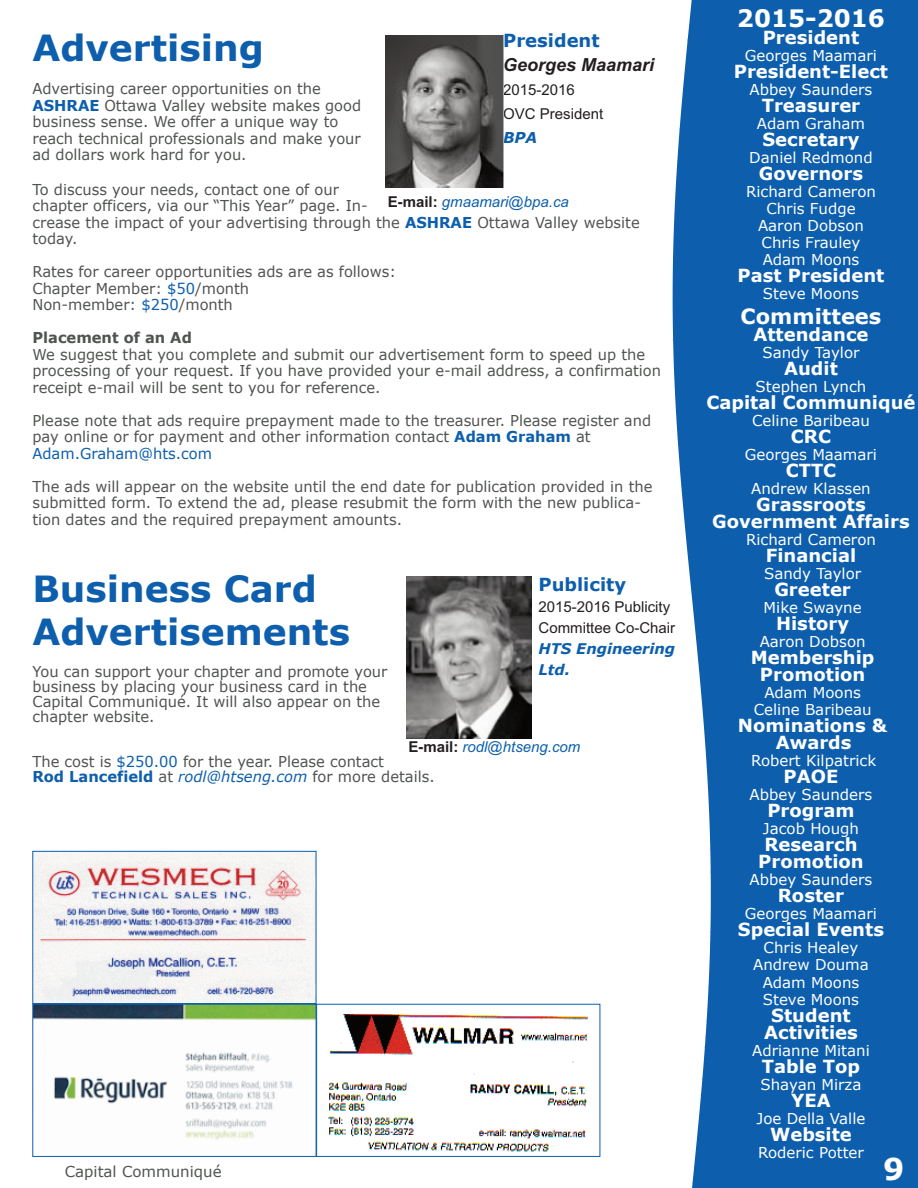
<style>
.page{position:relative;width:918px;height:1188px;background:#fff}
.page>*{position:absolute;margin:0;border:0;box-sizing:border-box;transform-origin:0 0}
.t1{font:700 36px/43.2px "Verdana";color:#0d5fad}
.t2{font:700 30px "Verdana";color:#fff}
.t3{font:700 24px "Verdana";color:#fff}
.t4{font:700 21px "Verdana";color:#fff}
.t5{font:700 18px/17px "Verdana";color:#fff;text-align:center}
.t6{font:700 18px "Verdana";color:#0d5fad}
.t7{font:italic 700 18px "Arial";color:#231f20}
.t8{font:15px/16.5px "Verdana";color:#505450}
.t9{font:15px/17.1px "Verdana";color:#fff;text-align:center}
.t10{font:15px/24px "Arial";color:#231f20}
.t11{font:italic 15px "Arial";color:#0d5fad}
.t12{font:700 15px "Verdana";color:#505450}
.t13{font:italic 700 15px "Verdana";color:#0d5fad}
.t14{font:italic 700 14.7px/21px "Verdana";color:#0d5fad}
.s1{font-weight:700;color:#0d5fad}
.s2{color:#0d5fad}
.s3{font-weight:700;font-style:normal;color:#231f20}
.s4{font-style:italic;color:#0d5fad}
</style>
<div class="page">
<svg style="left:673px;top:0;width:245px;height:1188px;background:#1f6bb3"></svg>
<img style="left:34px;top:1006px;width:280px;height:134px">
<div style="left:32px;top:1004px;width:284px;height:153px;border:1px solid #0d5fad"></div>
<img style="left:328px;top:1013px;width:260px;height:139px">
<div style="left:316px;top:1004px;width:284px;height:153px;border:1px solid #0d5fad"></div>
<img style="left:34px;top:853px;width:280px;height:149px">
<div style="left:32px;top:851px;width:284px;height:153px;border:1px solid #0d5fad"></div>
<img style="left:386px;top:35px;width:117px;height:153px">
<img style="left:406px;top:577px;width:125px;height:162px">
<h1 class="t1" style="left:32px;top:25px;width:233px">Advertising</h1>
<p class="t8" style="left:32px;top:80px;width:330px">Advertising career opportunities on the <span class="s1">ASHRAE</span> Ottawa Valley website makes good business sense. We offer a unique way to reach technical professionals and make your ad dollars work hard for you.</p>
<p class="t8" style="left:32px;top:180px;width:609px">To discuss your needs, contact one of our<br>chapter officers, via our “This Year” page. In-<br>crease the impact of your advertising through the <span class="s1">ASHRAE</span> Ottawa Valley website today.</p>
<p class="t8" style="left:32px;top:263px;width:365px">Rates for career opportunities ads are as follows:<br>Chapter Member: <span class="s2">$50</span>/month<br>Non-member: <span class="s2">$250</span>/month</p>
<p class="t12" style="left:32px;top:328px;width:161px">Placement of an Ad</p>
<p class="t8" style="left:32px;top:345px;width:630px">We suggest that you complete and submit our advertisement form to speed up the processing of your request. If you have provided your e-mail address, a confirmation receipt e-mail will be sent to you for reference.</p>
<p class="t8" style="left:32px;top:411px;width:620px">Please note that ads require prepayment made to the treasurer. Please register and pay online or for payment and other information contact <span class="s1">Adam Graham</span> at<br><span class="s2">Adam.Graham@hts.com</span></p>
<p class="t8" style="left:32px;top:477px;width:622px">The ads will appear on the website until the end date for publication provided in the submitted form. To extend the ad, please resubmit the form with the new publica&shy;tion dates and the required prepayment amounts.</p>
<p class="t6" style="left:503px;top:29px;width:98px">President</p>
<p class="t7" style="left:503px;top:55px;width:153px">Georges Maamari</p>
<p class="t10" style="left:503px;top:78px;width:102px">2015-2016<br>OVC President</p>
<p class="t13" style="left:503px;top:128px;width:36px">BPA</p>
<p class="t11" style="left:388px;top:193px;width:183px"><span class="s3">E-mail:</span> gmaamari@bpa.ca</p>
<h1 class="t1" style="left:32px;top:566px;width:319px">Business Card<br>Advertisements</h1>
<p class="t8" style="left:32px;top:663px;width:357px;line-height:15px">You can support your chapter and promote your business by placing your business card in the Capital Communiqué. It will also appear on the chapter website.</p>
<p class="t8" style="left:32px;top:753px;width:404px;line-height:15px">The cost is <span class="s2">$250.00</span> for the year. Please contact<br><span class="s1">Rod Lancefield</span> at <span class="s4">rodl@htseng.com</span> for more details.</p>
<p class="t6" style="left:539px;top:573px;width:89px">Publicity</p>
<p class="t10" style="left:539px;top:596px;width:138px;line-height:21px">2015-2016 Publicity<br>Committee Co-Chair</p>
<p class="t14" style="left:539px;top:637px;width:138px">HTS Engineering<br>Ltd.</p>
<p class="t11" style="left:408px;top:738px;width:173px"><span class="s3">E-mail:</span> rodl@htseng.com</p>
<p class="t8" style="left:65px;top:1162px;width:158px">Capital Communiqué</p>
<h3 class="t3" style="left:737px;top:2px;width:150px">2015-2016</h3>
<p class="t5" style="left:763px;top:28px;width:98px">President</p>
<p class="t9" style="left:745px;top:46px;width:134px">Georges Maamari</p>
<p class="t5" style="left:734px;top:62px;width:156px">President-Elect</p>
<p class="t9" style="left:750px;top:80px;width:124px">Abbey Saunders</p>
<p class="t5" style="left:762px;top:96px;width:100px">Treasurer</p>
<p class="t9" style="left:757px;top:114px;width:110px">Adam Graham</p>
<p class="t5" style="left:762px;top:130px;width:99px">Secretary</p>
<p class="t9" style="left:749px;top:148px;width:125px">Daniel Redmond</p>
<p class="t5" style="left:759px;top:164px;width:106px">Governors</p>
<p class="t9" style="left:746px;top:182px;width:131px">Richard Cameron<br>Chris Fudge<br>Aaron Dobson<br>Chris Frauley<br>Adam Moons</p>
<p class="t5" style="left:738px;top:266px;width:148px">Past President</p>
<p class="t9" style="left:763px;top:284px;width:98px">Steve Moons</p>
<h3 class="t4" style="left:741px;top:302px;width:142px">Committees</h3>
<p class="t5" style="left:753px;top:325px;width:117px">Attendance</p>
<p class="t9" style="left:762px;top:343px;width:99px">Sandy Taylor</p>
<p class="t5" style="left:784px;top:359px;width:55px">Audit</p>
<p class="t9" style="left:756px;top:377px;width:112px">Stephen Lynch</p>
<p class="t5" style="left:707px;top:393px;width:210px">Capital Communiqué</p>
<p class="t9" style="left:752px;top:411px;width:119px">Celine Baribeau</p>
<p class="t5" style="left:791px;top:427px;width:42px">CRC</p>
<p class="t9" style="left:745px;top:445px;width:134px">Georges Maamari</p>
<p class="t5" style="left:786px;top:461px;width:52px">CTTC</p>
<p class="t9" style="left:751px;top:479px;width:121px">Andrew Klassen</p>
<p class="t5" style="left:712px;top:495px;width:199px">Grassroots<br>Government Affairs</p>
<p class="t9" style="left:746px;top:530px;width:131px">Richard Cameron</p>
<p class="t5" style="left:766px;top:546px;width:92px">Financial</p>
<p class="t9" style="left:764px;top:564px;width:99px">Sandy Taylor</p>
<p class="t5" style="left:774px;top:580px;width:78px">Greeter</p>
<p class="t9" style="left:764px;top:598px;width:100px">Mike Swayne</p>
<p class="t5" style="left:776px;top:614px;width:75px">History</p>
<p class="t9" style="left:760px;top:633px;width:107px">Aaron Dobson</p>
<p class="t5" style="left:751px;top:648px;width:125px">Membership<br>Promotion</p>
<p class="t9" style="left:754px;top:684px;width:119px">Adam Moons<br>Celine Baribeau</p>
<p class="t5" style="left:738px;top:716px;width:151px">Nominations &amp;<br>Awards</p>
<p class="t9" style="left:751px;top:752px;width:127px">Robert Kilpatrick</p>
<p class="t5" style="left:784px;top:768px;width:56px">PAOE</p>
<p class="t9" style="left:750px;top:786px;width:124px">Abbey Saunders</p>
<p class="t5" style="left:767px;top:802px;width:89px">Program</p>
<p class="t9" style="left:763px;top:820px;width:98px">Jacob Hough</p>
<p class="t5" style="left:758px;top:836px;width:107px">Research<br>Promotion</p>
<p class="t9" style="left:750px;top:871px;width:124px">Abbey Saunders</p>
<p class="t5" style="left:778px;top:887px;width:68px">Roster</p>
<p class="t9" style="left:745px;top:905px;width:134px">Georges Maamari</p>
<p class="t5" style="left:738px;top:921px;width:148px">Special Events</p>
<p class="t9" style="left:753px;top:939px;width:117px">Chris Healey<br>Andrew Douma<br>Adam Moons<br>Steve Moons</p>
<p class="t5" style="left:764px;top:1006px;width:95px">Student<br>Activities</p>
<p class="t9" style="left:752px;top:1041px;width:119px">Adrianne Mitani</p>
<p class="t5" style="left:762px;top:1057px;width:100px">Table Top</p>
<p class="t9" style="left:760px;top:1075px;width:103px">Shayan Mirza</p>
<p class="t5" style="left:791px;top:1091px;width:41px">YEA</p>
<p class="t9" style="left:757px;top:1109px;width:110px">Joe Della Valle</p>
<p class="t5" style="left:770px;top:1125px;width:83px">Website</p>
<p class="t9" style="left:758px;top:1143px;width:107px">Roderic Potter</p>
<h2 class="t2" style="left:883px;top:1150px;width:23px">9</h2>
</div>
